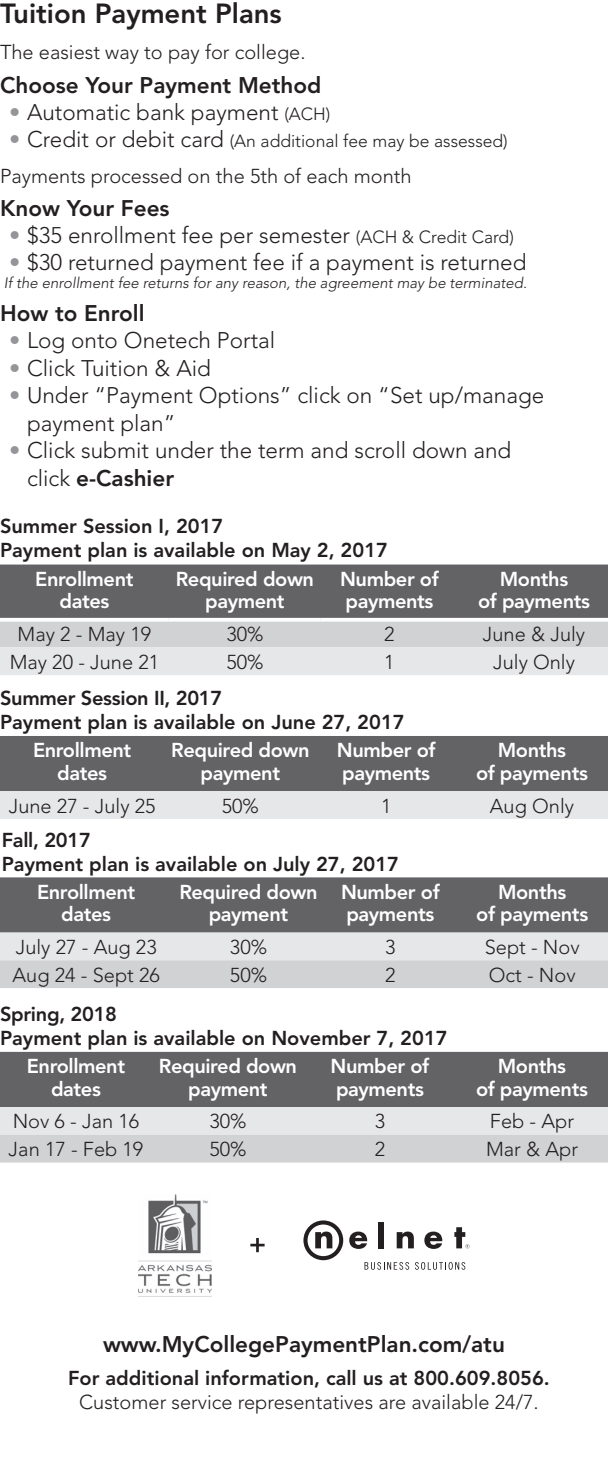
<style>
.page{position:relative;width:608px;height:1463px;background:#fff}
.page>*{position:absolute;margin:0;border:0;box-sizing:border-box;transform-origin:0 0}
.t1{font:800 27.5px "Avenir LT Std";color:#231f20}
.t2{font:300 22.5px/27.5px "Avenir LT Std";color:#231f20}
.t3{font:800 22.5px "Avenir LT Std";color:#231f20}
.t4{font:300 20px "Avenir LT Std";color:#231f20}
.t5{font:800 20px/22.5px "Avenir LT Std";letter-spacing:-.02em;color:#fff;text-align:center}
.t6{font:800 20px/24px "Avenir LT Std";color:#231f20}
.t7{font:300 17.5px "Avenir LT Std";color:#231f20}
.t8{font:300 15px "Avenir LT Std";color:#231f20}
.s1{color:#939598}
.s2{font-size:17.5px}
.s3{font-size:22.5px;color:#939598}
.s4{font-size:22.5px}
.s5{font-weight:800}
</style>
<div class="page">
<svg style="left:0;top:564px;width:608px;height:111px;background:#a0a1a3"></svg>
<hr style="left:0;top:618px;width:169px;height:3px;background:#fff">
<hr style="left:169px;top:618px;width:152px;height:3px;background:#fff">
<hr style="left:321px;top:618px;width:137px;height:3px;background:#fff">
<hr style="left:458px;top:618px;width:150px;height:3px;background:#fff">
<svg style="left:0;top:736px;width:608px;height:83px;background:#8f8f92"></svg>
<svg style="left:0;top:877px;width:608px;height:111px;background:#a0a0a3"></svg>
<svg style="left:0;top:1052px;width:608px;height:110px;background:#9f9fa2"></svg>
<svg style="left:250px;top:1238px;width:14px;height:14px"></svg>
<svg style="left:303px;top:1220px;width:40px;height:40px"></svg>
<svg style="left:349px;top:1231px;width:18px;height:18px"></svg>
<div style="left:378px;top:1222px;width:6px;height:26px;background:#231f20"></div>
<svg style="left:396px;top:1231px;width:18px;height:17px"></svg>
<svg style="left:424px;top:1231px;width:18px;height:18px"></svg>
<svg style="left:454px;top:1227px;width:15px;height:21px"></svg>
<svg style="left:364px;top:1262px;width:45px;height:7px"></svg>
<svg style="left:415px;top:1262px;width:50px;height:7px"></svg>
<img style="left:138px;top:1194px;width:73px;height:100px">
<h1 class="t1" style="left:0;top:-3px;width:283px">Tuition Payment Plans</h1>
<p class="t4" style="left:0;top:41px;width:307px">The easiest way to pay for college.</p>
<p class="t3" style="left:0;top:71px;width:323px">Choose Your Payment Method</p>
<p class="t2" style="left:9px;top:98px;width:323px"><span class="s1">•</span> Automatic bank payment <span class="s2">(ACH)</span></p>
<p class="t7" style="left:9px;top:130px;width:500px"><span class="s3">•</span> <span class="s4">Credit or debit card</span> (An additional fee may be assessed)</p>
<p class="t4" style="left:0;top:164px;width:413px">Payments processed on the 5th of each month</p>
<p class="t3" style="left:0;top:195px;width:171px">Know Your Fees</p>
<p class="t2" style="left:9px;top:221px;width:506px"><span class="s1">•</span> $35 enrollment fee per semester <span class="s2">(ACH &amp; Credit Card)</span></p>
<p class="t2" style="left:9px;top:248px;width:519px"><span class="s1">•</span> $30 returned payment fee if a payment is returned</p>
<p class="t8" style="left:4px;top:274px;width:527px">If the enrollment fee returns for any reason, the agreement may be terminated.</p>
<p class="t3" style="left:0;top:300px;width:146px">How to Enroll</p>
<p class="t2" style="left:9px;top:327px;width:268px"><span class="s1">•</span> Log onto Onetech Portal</p>
<p class="t2" style="left:9px;top:354px;width:203px"><span class="s1">•</span> Click Tuition &amp; Aid</p>
<p class="t2" style="left:27px;top:382px;width:518px;text-indent:-18px"><span class="s1">•</span> Under “Payment Options” click on “Set up/manage payment plan”</p>
<p class="t2" style="left:27px;top:437px;width:485px;text-indent:-18px"><span class="s1">•</span> Click submit under the term and scroll down and click <span class="s5">e-Cashier</span></p>
<p class="t6" style="left:0;top:514px;width:389px">Summer Session I, 2017<br>Payment plan is available on May 2, 2017</p>
<p class="t5" style="left:35px;top:568px;width:100px">Enrollment dates</p>
<p class="t5" style="left:176px;top:568px;width:140px">Required down payment</p>
<p class="t5" style="left:340px;top:568px;width:100px;text-align:left">Number of payments</p>
<p class="t5" style="left:478px;top:568px;width:113px">Months<br>of payments</p>
<p class="t4" style="left:18px;top:622px;width:135px">May 2 - May 19</p>
<p class="t4" style="left:226px;top:622px;width:39px">30%</p>
<p class="t4" style="left:384px;top:622px;width:12px">2</p>
<p class="t4" style="left:482px;top:622px;width:104px">June &amp; July</p>
<p class="t4" style="left:10px;top:650px;width:151px">May 20 - June 21</p>
<p class="t4" style="left:226px;top:650px;width:39px">50%</p>
<p class="t4" style="left:384px;top:650px;width:12px">1</p>
<p class="t4" style="left:493px;top:650px;width:83px">July Only</p>
<p class="t6" style="left:0;top:685px;width:406px">Summer Session II, 2017<br>Payment plan is available on June 27, 2017</p>
<p class="t5" style="left:33px;top:739px;width:100px">Enrollment dates</p>
<p class="t5" style="left:171px;top:739px;width:140px">Required down payment</p>
<p class="t5" style="left:337px;top:739px;width:100px;text-align:left">Number of payments</p>
<p class="t5" style="left:476px;top:739px;width:113px">Months<br>of payments</p>
<p class="t4" style="left:9px;top:794px;width:148px">June 27 - July 25</p>
<p class="t4" style="left:222px;top:794px;width:39px">50%</p>
<p class="t4" style="left:381px;top:794px;width:12px">1</p>
<p class="t4" style="left:490px;top:794px;width:86px">Aug Only</p>
<p class="t6" style="left:2px;top:828px;width:398px">Fall, 2017<br>Payment plan is available on July 27, 2017</p>
<p class="t5" style="left:37px;top:880px;width:100px">Enrollment dates</p>
<p class="t5" style="left:179px;top:880px;width:140px">Required down payment</p>
<p class="t5" style="left:341px;top:880px;width:100px;text-align:left">Number of payments</p>
<p class="t5" style="left:476px;top:880px;width:113px">Months<br>of payments</p>
<p class="t4" style="left:16px;top:935px;width:142px">July 27 - Aug 23</p>
<p class="t4" style="left:230px;top:935px;width:39px">30%</p>
<p class="t4" style="left:385px;top:935px;width:12px">3</p>
<p class="t4" style="left:484px;top:935px;width:96px">Sept - Nov</p>
<p class="t4" style="left:13px;top:963px;width:149px">Aug 24 - Sept 26</p>
<p class="t4" style="left:230px;top:963px;width:39px">50%</p>
<p class="t4" style="left:385px;top:963px;width:12px">2</p>
<p class="t4" style="left:488px;top:963px;width:88px">Oct - Nov</p>
<p class="t6" style="left:0;top:1001px;width:449px">Spring, 2018<br>Payment plan is available on November 7, 2017</p>
<p class="t5" style="left:27px;top:1055px;width:100px">Enrollment dates</p>
<p class="t5" style="left:159px;top:1055px;width:140px">Required down payment</p>
<p class="t5" style="left:330px;top:1055px;width:100px;text-align:left">Number of payments</p>
<p class="t5" style="left:476px;top:1055px;width:113px">Months<br>of payments</p>
<p class="t4" style="left:13px;top:1109px;width:128px">Nov 6 - Jan 16</p>
<p class="t4" style="left:209px;top:1109px;width:39px">30%</p>
<p class="t4" style="left:375px;top:1109px;width:12px">3</p>
<p class="t4" style="left:490px;top:1109px;width:86px">Feb - Apr</p>
<p class="t4" style="left:9px;top:1137px;width:136px">Jan 17 - Feb 19</p>
<p class="t4" style="left:209px;top:1137px;width:39px">50%</p>
<p class="t4" style="left:375px;top:1137px;width:12px">2</p>
<p class="t4" style="left:486px;top:1137px;width:93px">Mar &amp; Apr</p>
<p class="t3" style="left:103px;top:1331px;width:403px">www.MyCollegePaymentPlan.com/atu</p>
<p class="t6" style="left:68px;top:1366px;width:483px">For additional information, call us at 800.609.8056.</p>
<p class="t4" style="left:79px;top:1390px;width:461px">Customer service representatives are available 24/7.</p>
</div>
